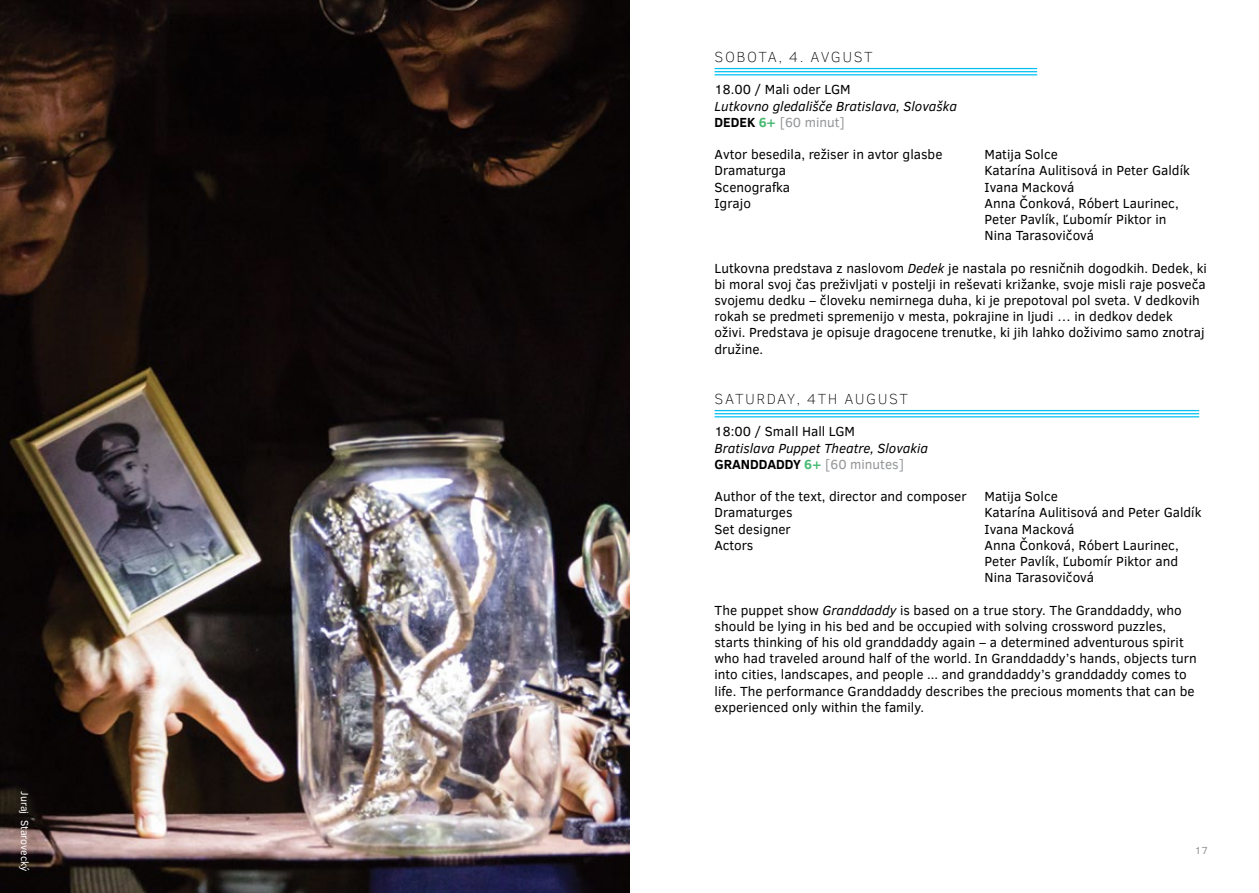
<style>
.page{position:relative;width:1259px;height:893px;background:#fff}
.page>*{position:absolute;margin:0;border:0;box-sizing:border-box;transform-origin:0 0}
.t1{font:100 15px "Clear Sans";letter-spacing:.09em;color:#000}
.t2{font:13.5px/16.2px "Clear Sans";color:#000}
.t3{font:italic 13.5px/16.2px "Clear Sans";color:#000}
.t4{font:10.5px "Clear Sans";color:#fff}
.t5{font:10.5px "Clear Sans";color:#939598}
.s1{font-weight:700;font-style:normal}
.s2{font-weight:700;font-style:normal;color:#47b972}
.s3{font-style:normal;color:#939598}
.s4{font-style:italic}
</style>
<div class="page">
<hr style="left:714px;top:68px;width:323px;height:1px;background:#00c0f3">
<hr style="left:714px;top:71px;width:323px;height:1px;background:#00c0f3">
<hr style="left:714px;top:74px;width:323px;height:1px;background:#00c0f3">
<hr style="left:714px;top:410px;width:485px;height:1px;background:#00c0f3">
<hr style="left:714px;top:413px;width:485px;height:1px;background:#00c0f3">
<hr style="left:714px;top:416px;width:485px;height:1px;background:#00c0f3">
<img style="left:0;top:0;width:629px;height:893px">
<p class="t4" style="left:32px;top:791px;width:82px;rotate:90deg">Juraj Starovecký</p>
<p class="t1" style="left:714px;top:47px;width:160px">SOBOTA, 4. AVGUST</p>
<p class="t2" style="left:714px;top:81px;width:138px">18.00 / Mali oder LGM</p>
<p class="t3" style="left:714px;top:98px;width:244px">Lutkovno gledališče Bratislava, Slovaška<br><span class="s1">DEDEK</span> <span class="s2">6+</span> <span class="s3">[60 minut]</span></p>
<p class="t2" style="left:714px;top:146px;width:229px">Avtor besedila, režiser in avtor glasbe</p>
<p class="t2" style="left:984px;top:146px;width:75px">Matija Solce</p>
<p class="t2" style="left:714px;top:162px;width:73px">Dramaturga</p>
<p class="t2" style="left:984px;top:162px;width:207px">Katarína Aulitisová in Peter Galdík</p>
<p class="t2" style="left:714px;top:179px;width:77px">Scenografka</p>
<p class="t2" style="left:984px;top:179px;width:91px">Ivana Macková</p>
<p class="t2" style="left:714px;top:195px;width:38px">Igrajo</p>
<p class="t2" style="left:984px;top:195px;width:196px">Anna Čonková, Róbert Laurinec,<br>Peter Pavlík, Ľubomír Piktor in<br>Nina Tarasovičová</p>
<p class="t2" style="left:714px;top:260px;width:494px">Lutkovna predstava z naslovom <span class="s4">Dedek</span> je nastala po resničnih dogodkih. Dedek, ki bi moral svoj čas preživljati v postelji in reševati križanke, svoje misli raje posveča svojemu dedku – človeku nemirnega duha, ki je prepotoval pol sveta. V dedkovih rokah se predmeti spremenijo v mesta, pokrajine in ljudi … in dedkov dedek oživi. Predstava je opisuje dragocene trenutke, ki jih lahko doživimo samo znotraj družine.</p>
<p class="t1" style="left:714px;top:389px;width:195px">SATU RDAY, 4th AU GU ST</p>
<p class="t2" style="left:714px;top:423px;width:142px">18:00 / Small Hall LGM</p>
<p class="t3" style="left:714px;top:440px;width:215px">Bratislava Puppet Theatre, Slovakia<br><span class="s1">GRANDDADDY</span> <span class="s2">6+</span> <span class="s3">[60 minutes]</span></p>
<p class="t2" style="left:714px;top:488px;width:254px">Author of the text, director and composer</p>
<p class="t2" style="left:984px;top:488px;width:75px">Matija Solce</p>
<p class="t2" style="left:714px;top:504px;width:79px">Dramaturges</p>
<p class="t2" style="left:984px;top:504px;width:218px">Katarína Aulitisová and Peter Galdík</p>
<p class="t2" style="left:714px;top:521px;width:78px">Set designer</p>
<p class="t2" style="left:984px;top:521px;width:91px">Ivana Macková</p>
<p class="t2" style="left:714px;top:537px;width:40px">Actors</p>
<p class="t2" style="left:984px;top:537px;width:196px;text-align:justify">Anna Čonková, Róbert Laurinec, Peter Pavlík, Ľubomír Piktor and Nina Tarasovičová</p>
<p class="t2" style="left:714px;top:602px;width:484px">The puppet show <span class="s4">Granddaddy</span> is based on a true story. The Granddaddy, who should be lying in his bed and be occupied with solving crossword puzzles, starts thinking of his old granddaddy again – a determined adventurous spirit who had traveled around half of the world. In Granddaddy’s hands, objects turn into cities, landscapes, and people ... and granddaddy’s granddaddy comes to life. The performance Granddaddy describes the precious moments that can be experienced only within the family.</p>
<p class="t5" style="left:1195px;top:844px;width:14px">17</p>
</div>
